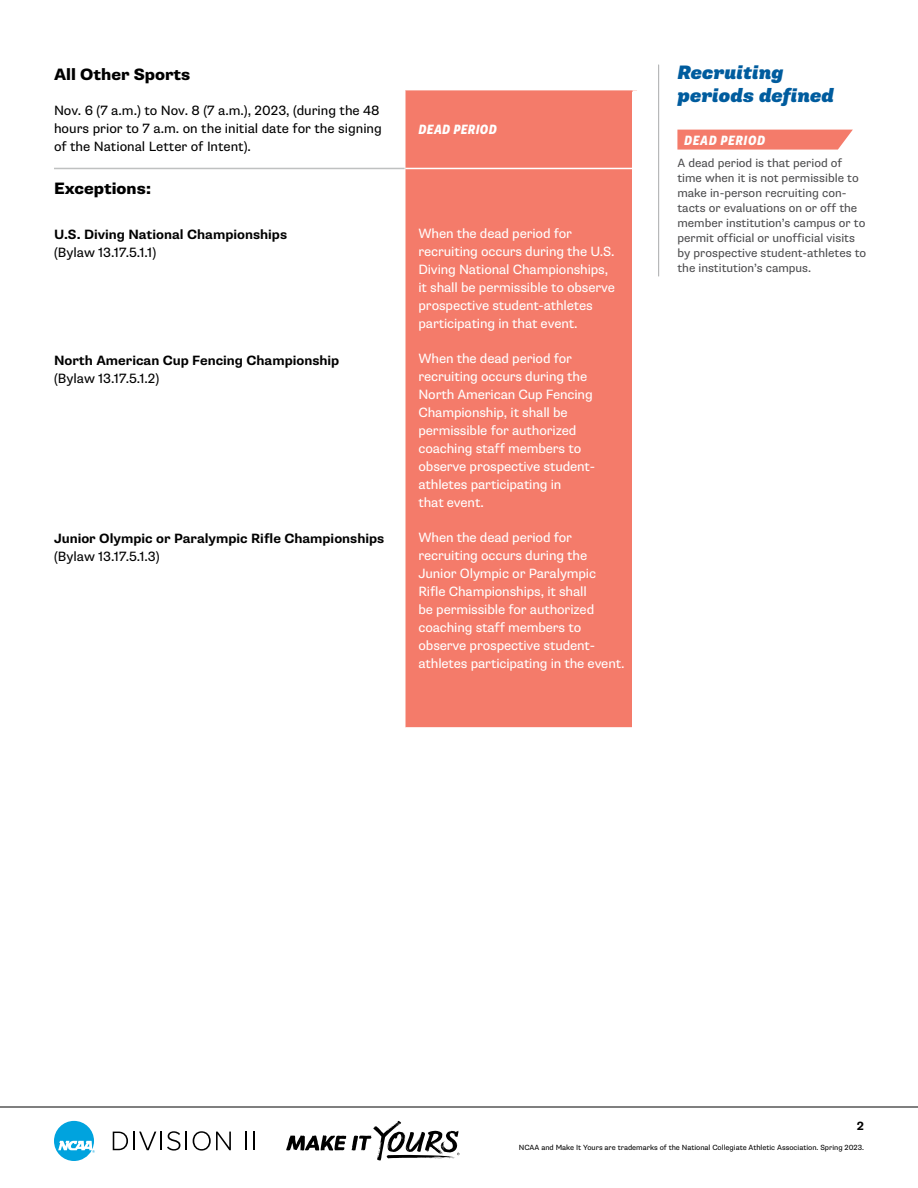
<style>
.page{position:relative;width:918px;height:1188px;background:#fff}
.page>*{position:absolute;margin:0;border:0;box-sizing:border-box;transform-origin:0 0}
.t1{font:italic 900 19.5px/22.5px "Supria Sans";color:#005c9e}
.t2{font:800 16.5px "Supria Sans";color:#000}
.t3{font:13.5px/18px "Supria Sans";letter-spacing:-.01em;color:#fff}
.t4{font:13.5px/18px "Supria Sans";color:#000}
.t5{font:700 13.5px "Supria Sans";color:#000}
.t6{font:italic 800 condensed 13.5px "Supria Sans";letter-spacing:.025em;color:#fff}
.t7{font:12px/15px "Supria Sans";color:#4d4d4f}
.t8{font:700 12px "Supria Sans";color:#000}
.t9{font:7.5px "Supria Sans";color:#000}
</style>
<div class="page">
<hr style="left:0;top:1107px;width:918px;height:1px;background:#000">
<svg style="left:286px;top:1135px;width:60px;height:16px"></svg>
<svg style="left:352px;top:1121px;width:108px;height:40px"></svg>
<svg style="left:113px;top:1131px;width:67px;height:20px"></svg>
<svg style="left:186px;top:1132px;width:1px;height:18px"></svg>
<svg style="left:193px;top:1131px;width:38px;height:20px"></svg>
<svg style="left:246px;top:1132px;width:1px;height:18px"></svg>
<svg style="left:253px;top:1132px;width:2px;height:18px"></svg>
<svg style="left:54px;top:1121px;width:41px;height:40px"></svg>
<div style="left:406px;top:90px;width:227px;height:637px;background:#f47b6a"></div>
<hr style="left:405px;top:168px;width:228px;height:1px;background:#fff">
<hr style="left:54px;top:168px;width:351px;height:1px;background:#bfc1c1">
<div style="left:632px;top:92px;width:24px;height:660px;background:#fff"></div>
<svg style="left:677px;top:130px;width:176px;height:20px"></svg>
<hr style="left:658px;top:65px;width:1px;height:211px;background:#a9abac">
<p class="t2" style="left:54px;top:64px;width:138px">All Other Sports</p>
<p class="t4" style="left:54px;top:102px;width:329px">Nov. 6 (7 a.m.) to Nov. 8 (7 a.m.), 2023, (during the 48 hours prior to 7 a.m. on the initial date for the signing of the National Letter of Intent).</p>
<p class="t2" style="left:54px;top:178px;width:99px">Exceptions:</p>
<p class="t5" style="left:54px;top:226px;width:235px">U.S. Diving National Championships</p>
<p class="t4" style="left:54px;top:244px;width:104px">(Bylaw 13.17.5.1.1)</p>
<p class="t5" style="left:54px;top:352px;width:287px">North American Cup Fencing Championship</p>
<p class="t4" style="left:54px;top:369px;width:107px">(Bylaw 13.17.5.1.2)</p>
<p class="t5" style="left:54px;top:530px;width:332px">Junior Olympic or Paralympic Rifle Championships</p>
<p class="t4" style="left:54px;top:547px;width:107px">(Bylaw 13.17.5.1.3)</p>
<p class="t6" style="left:419px;top:121px;width:80px">DEAD PERIOD</p>
<p class="t3" style="left:418px;top:224px;width:198px">When the dead period for recruiting occurs during the U.S.<br>Diving National Championships, it shall be permissible to observe prospective student-athletes participating in that event.</p>
<p class="t3" style="left:418px;top:349px;width:178px">When the dead period for recruiting occurs during the<br>North American Cup Fencing<br>Championship, it shall be permissible for authorized coaching staff members to observe prospective student&shy;athletes participating in<br>that event.</p>
<p class="t3" style="left:418px;top:528px;width:207px">When the dead period for recruiting occurs during the<br>Junior Olympic or Paralympic<br>Rifle Championships, it shall<br>be permissible for authorized coaching staff members to observe prospective student&shy;athletes participating in the event.</p>
<h1 class="t1" style="left:677px;top:62px;width:158px">Recruiting periods defined</h1>
<p class="t6" style="left:684px;top:132px;width:82px">DEAD PERIOD</p>
<p class="t7" style="left:677px;top:155px;width:190px">A dead period is that period of time when it is not permissible to make in-person recruiting con&shy;tacts or evaluations on or off the member institution’s campus or to permit official or unofficial visits by prospective student-athletes to the institution’s campus.</p>
<p class="t8" style="left:857px;top:1118px;width:9px">2</p>
<p class="t9" style="left:519px;top:1143px;width:347px">NCAA and Make It Yours are trademarks of the National Collegiate Athletic Association. Spring 2023.</p>
</div>
